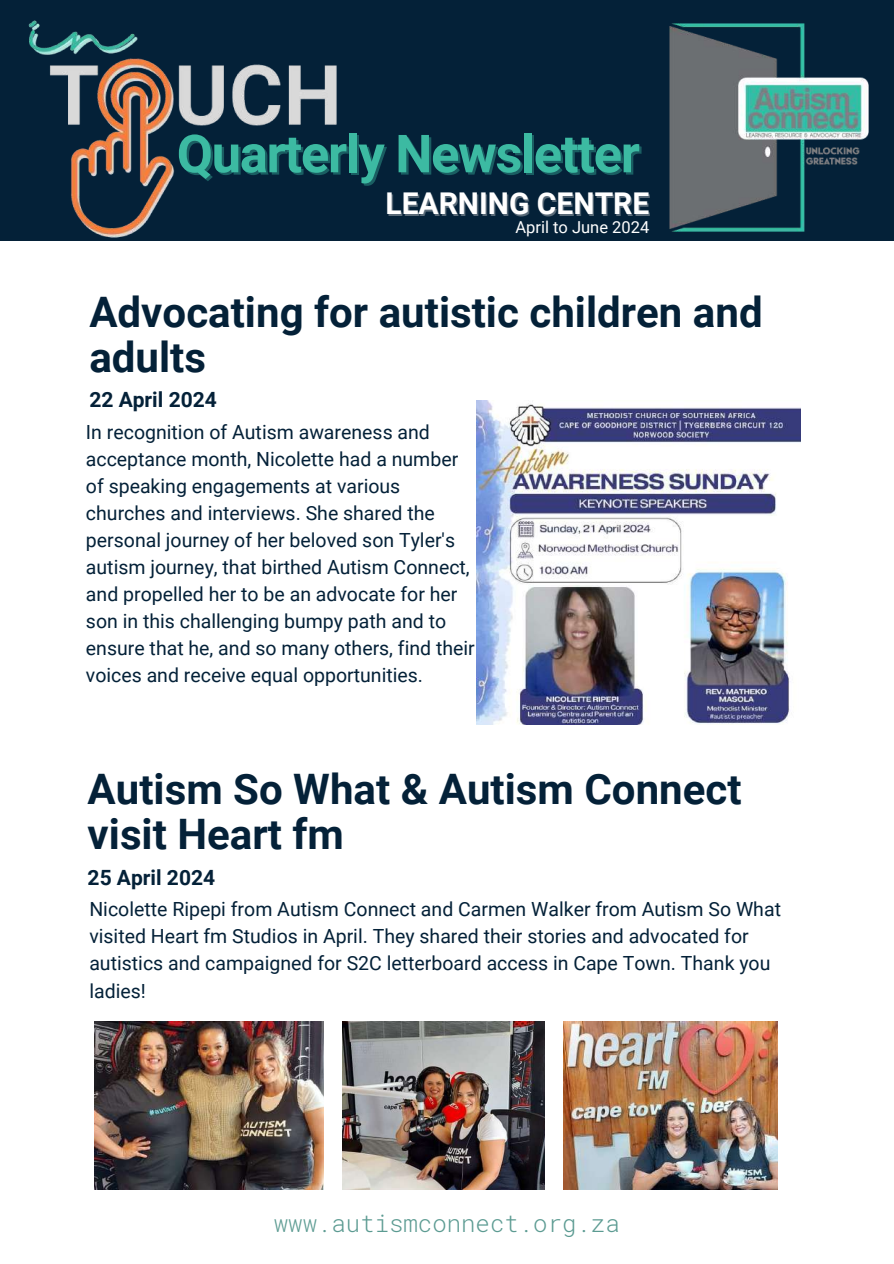
<style>
.page{position:relative;width:894px;height:1264px;background:#fff}
.page>*{position:absolute;margin:0;border:0;box-sizing:border-box;transform-origin:0 0}
.t1{font:700 52.5px "Roboto";letter-spacing:-.025em;color:#3cbaa2}
.t2{font:700 42px/45px "Roboto";color:#042138}
.t3{font:700 30px "Roboto";color:#fff}
.t4{font:300 24px "Roboto Mono";color:#5c9b92}
.t5{font:700 21px "Roboto";color:#042138}
.t6{font:19.5px/27px "Roboto";color:#042138}
.t7{font:16.5px "Roboto";color:#fff}
</style>
<div class="page">
<div style="left:0;top:0;width:893px;height:241px;background:#042138"></div>
<img style="left:28px;top:20px;width:309px;height:218px">
<img style="left:669px;top:24px;width:200px;height:208px">
<img style="left:476px;top:400px;width:324px;height:324px">
<img style="left:95px;top:1021px;width:228px;height:168px">
<img style="left:342px;top:1021px;width:202px;height:168px">
<img style="left:563px;top:1021px;width:214px;height:168px">
<h1 class="t1" style="left:177px;top:124px;width:464px">Quarterly Newsletter</h1>
<h3 class="t3" style="left:385px;top:186px;width:265px">LEARNING CENTRE</h3>
<p class="t7" style="left:515px;top:218px;width:135px">April to June 2024</p>
<h2 class="t2" style="left:89px;top:290px;width:674px">Advocating for autistic children and adults</h2>
<p class="t5" style="left:89px;top:387px;width:129px">22 April 2024</p>
<p class="t6" style="left:86px;top:419px;width:390px">In recognition of Autism awareness and acceptance month, Nicolette had a number of speaking engagements at various churches and interviews. She shared the personal journey of her beloved son Tyler's autism journey, that birthed Autism Connect, and propelled her to be an advocate for her son in this challenging bumpy path and to ensure that he, and so many others, find their voices and receive equal opportunities.</p>
<h2 class="t2" style="left:88px;top:767px;width:655px">Autism So What &amp; Autism Connect visit Heart fm</h2>
<p class="t5" style="left:88px;top:865px;width:129px">25 April 2024</p>
<p class="t6" style="left:89px;top:896px;width:693px">Nicolette Ripepi from Autism Connect and Carmen Walker from Autism So What visited Heart fm Studios in April. They shared their stories and advocated for autistics and campaigned for S2C letterboard access in Cape Town. Thank you ladies!</p>
<p class="t4" style="left:274px;top:1206px;width:347px">www.autismconnect.org.za</p>
</div>
